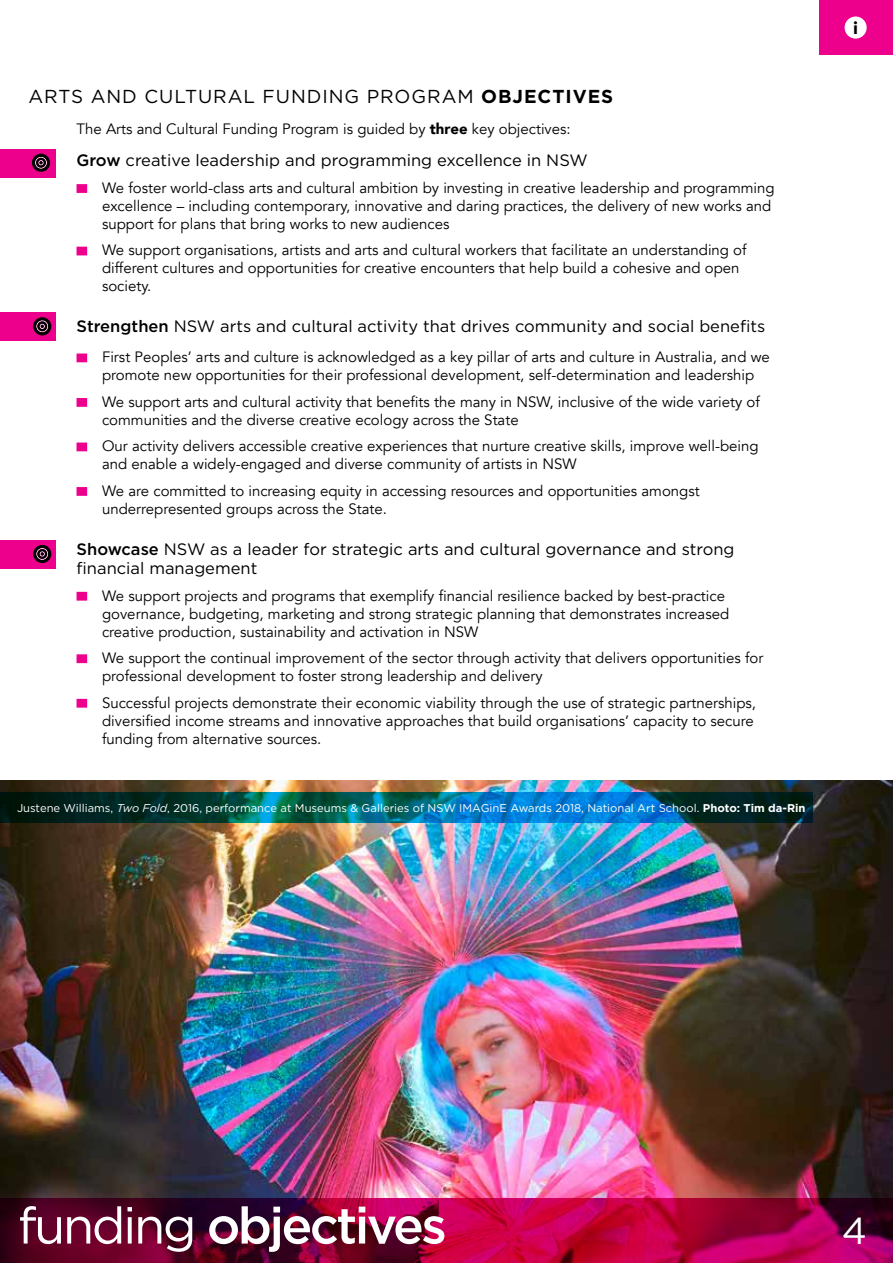
<style>
.page{position:relative;width:893px;height:1263px;background:#fff}
.page>*{position:absolute;margin:0;border:0;box-sizing:border-box;transform-origin:0 0}
.t1{font:500 51px "Gotham";letter-spacing:-.05em;color:#fff}
.t2{font:37.5px "Gotham";color:#fff}
.t3{font:18.75px "Gotham";letter-spacing:.05em;color:#000}
.t4{font:900 17.25px "Circular Std";color:#000}
.t5{font:16.5px/19.5px "Gotham";color:#000}
.t6{font:15px/18px "Avenir";color:#000}
.t7{font:11.25px "Gotham";color:#fff}
.s1{font-weight:700}
.s2{font-weight:900}
.s3{font-weight:500}
.s4{font-style:italic}
.s5{font-weight:400}
</style>
<div class="page">
<div style="left:819px;top:1px;width:74px;height:54px;background:#ec008c"></div>
<div style="left:845px;top:17px;width:22px;height:22px;background:#fff;border-radius:50%"></div>
<img style="left:0;top:780px;width:893px;height:418px">
<svg style="left:0;top:1198px;width:893px;height:65px;background:#860035"></svg>
<div style="left:77px;top:184px;width:10px;height:9px;background:#ec008c"></div>
<div style="left:77px;top:247px;width:10px;height:8px;background:#ec008c"></div>
<div style="left:77px;top:353px;width:10px;height:9px;background:#ec008c"></div>
<div style="left:77px;top:398px;width:10px;height:9px;background:#ec008c"></div>
<div style="left:77px;top:442px;width:10px;height:9px;background:#ec008c"></div>
<div style="left:77px;top:487px;width:10px;height:9px;background:#ec008c"></div>
<div style="left:77px;top:592px;width:10px;height:9px;background:#ec008c"></div>
<div style="left:77px;top:654px;width:10px;height:9px;background:#ec008c"></div>
<div style="left:77px;top:699px;width:10px;height:9px;background:#ec008c"></div>
<svg style="left:0;top:792px;width:812px;height:31px;background:#005066"></svg>
<div style="left:0;top:149px;width:55px;height:28px;background:#ec008c"></div>
<div style="left:0;top:312px;width:55px;height:29px;background:#ec008c"></div>
<div style="left:0;top:540px;width:55px;height:28px;background:#ec008c"></div>
<svg style="left:32px;top:154px;width:18px;height:18px"></svg>
<svg style="left:33px;top:317px;width:18px;height:18px"></svg>
<svg style="left:33px;top:545px;width:18px;height:18px"></svg>
<p class="t3" style="left:28px;top:84px;width:586px">ARTS AND CULTURAL FUNDING PROGRAM <span class="s1">OBJECTIVES</span></p>
<p class="t6" style="left:77px;top:120px;width:496px">The Arts and Cultural Funding Program is guided by <span class="s2">three</span> key objectives:</p>
<p class="t5" style="left:77px;top:150px;width:513px"><span class="s3">Grow</span> creative leadership and programming excellence in NSW</p>
<p class="t6" style="left:102px;top:179px;width:674px">We foster world-class arts and cultural ambition by investing in creative leadership and programming excellence – including contemporary, innovative and daring practices, the delivery of new works and support for plans that bring works to new audiences</p>
<p class="t6" style="left:102px;top:242px;width:646px">We support organisations, artists and arts and cultural workers that facilitate an understanding of different cultures and opportunities for creative encounters that help build a cohesive and open society.</p>
<p class="t5" style="left:77px;top:316px;width:690px"><span class="s3">Strengthen</span> NSW arts and cultural activity that drives community and social benefits</p>
<p class="t6" style="left:102px;top:348px;width:669px">First Peoples’ arts and culture is acknowledged as a key pillar of arts and culture in Australia, and we promote new opportunities for their professional development, self-determination and leadership</p>
<p class="t6" style="left:102px;top:393px;width:659px">We support arts and cultural activity that benefits the many in NSW, inclusive of the wide variety of communities and the diverse creative ecology across the State</p>
<p class="t6" style="left:102px;top:437px;width:658px">Our activity delivers accessible creative experiences that nurture creative skills, improve well-being and enable a widely-engaged and diverse community of artists in NSW</p>
<p class="t6" style="left:102px;top:482px;width:599px">We are committed to increasing equity in accessing resources and opportunities amongst underrepresented groups across the State.</p>
<p class="t5" style="left:77px;top:539px;width:659px"><span class="s3">Showcase</span> NSW as a leader for strategic arts and cultural governance and strong financial management</p>
<p class="t6" style="left:102px;top:587px;width:629px">We support projects and programs that exemplify financial resilience backed by best-practice governance, budgeting, marketing and strong strategic planning that demonstrates increased creative production, sustainability and activation in NSW</p>
<p class="t6" style="left:102px;top:649px;width:663px">We support the continual improvement of the sector through activity that delivers opportunities for professional development to foster strong leadership and delivery</p>
<p class="t6" style="left:102px;top:694px;width:656px">Successful projects demonstrate their economic viability through the use of strategic partnerships, diversified income streams and innovative approaches that build organisations’ capacity to secure funding from alternative sources.</p>
<p class="t7" style="left:17px;top:801px;width:790px">Justene Williams, <span class="s4">Two Fold</span>, 2016, performance at Museums &amp; Galleries of NSW IMAGinE Awards 2018, National Art School. <span class="s1">Photo: Tim da-Rin</span></p>
<p class="t4" style="left:853px;top:17px;width:6px">i</p>
<h1 class="t1" style="left:18px;top:1192px;width:431px"><span class="s5">funding</span> objectives</h1>
<h2 class="t2" style="left:842px;top:1206px;width:27px">4</h2>
</div>
